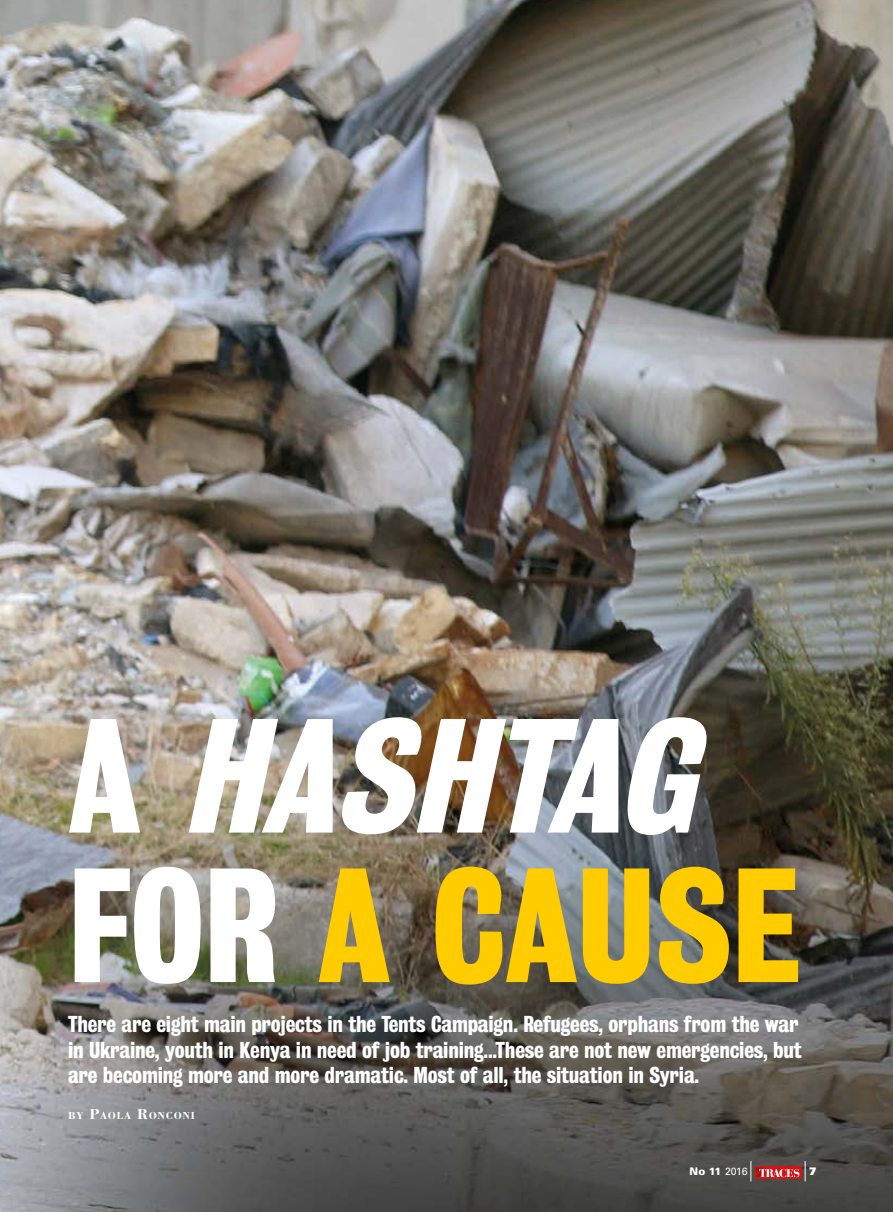
<style>
.page{position:relative;width:893px;height:1212px;background:#fff}
.page>*{position:absolute;margin:0;border:0;box-sizing:border-box;transform-origin:0 0}
.t1{font:italic 147.75px/149.4px "Bureau Grot Three Seven";color:#fff}
.t2{font:21px/25.5px "Bureau Grot Three Seven";letter-spacing:-.01em;color:#fff}
.t3{font:700 10.5px "Bodoni";letter-spacing:.07em;color:#fff}
.t4{font:900 10.5px "Univers";color:#fff}
.t5{font:900 10.5px "Univers";color:#fff}
.s1{font-style:normal}
.s2{font-style:normal;color:#fc0}
.s3{font-size:15px}
.s4{font-weight:400}
</style>
<div class="page">
<img style="left:0;top:0;width:893px;height:1212px">
<svg style="left:799px;top:1166px;width:2px;height:12px"></svg>
<svg style="left:751px;top:1161px;width:48px;height:20px"></svg>
<svg style="left:805px;top:1161px;width:1px;height:20px"></svg>
<h1 class="t1" style="left:68px;top:702px;width:734px"><span class="s1">A</span> HASHTAG<br><span class="s1">FOR</span> <span class="s2">A CAUSE</span></h1>
<p class="t2" style="left:68px;top:1012px;width:735px">There are eight main projects in the Tents Campaign. Refugees, orphans from the war in Ukraine, youth in Kenya in need of job training...These are not new emergencies, but are becoming more and more dramatic. Most of all, the situation in Syria.</p>
<p class="t3" style="left:68px;top:1109px;width:128px">BY <span class="s3">P</span>AOLA <span class="s3">R</span>ONCONI</p>
<p class="t4" style="left:690px;top:1165px;width:60px">No 11 <span class="s4">2016</span></p>
<p class="t5" style="left:809px;top:1165px;width:9px">7</p>
</div>
